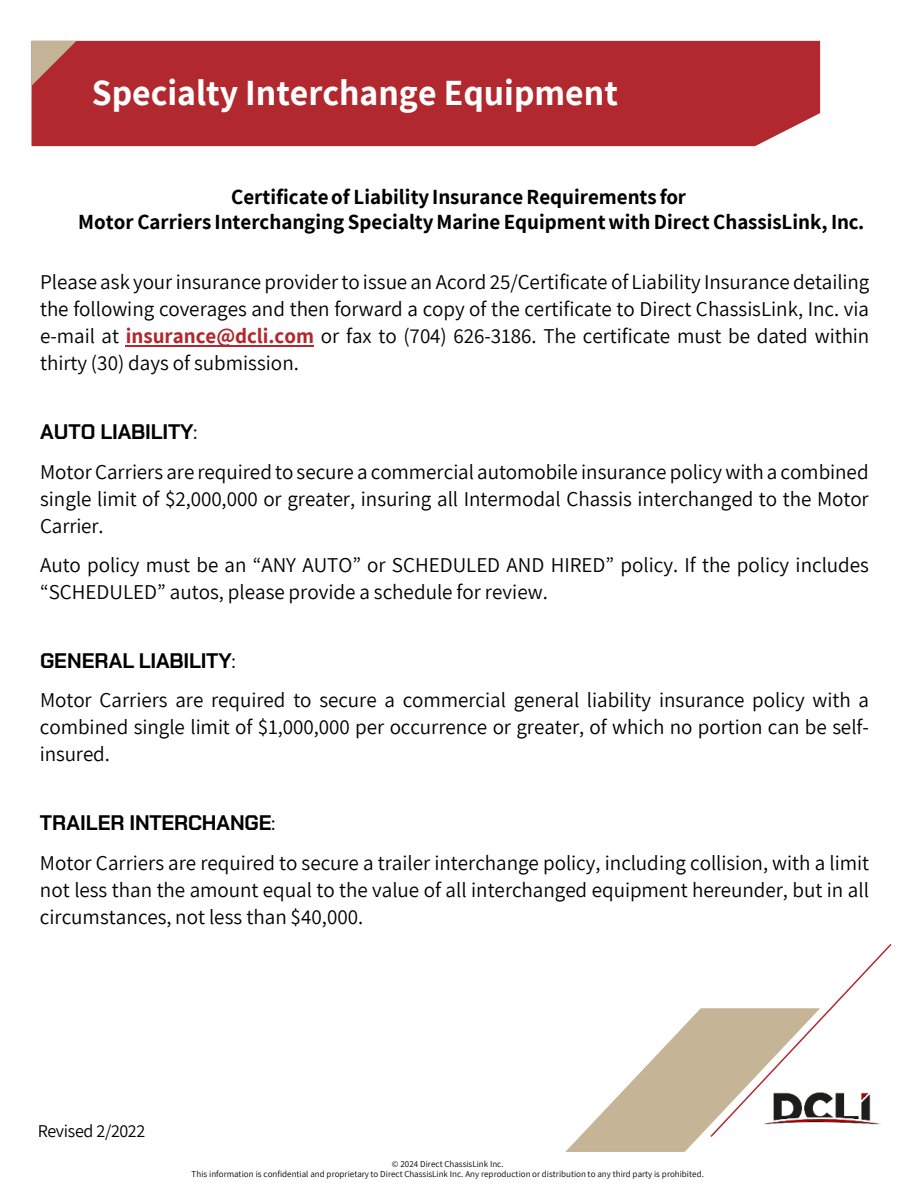
<style>
.page{position:relative;width:918px;height:1188px;background:#fff}
.page>*{position:absolute;margin:0;border:0;box-sizing:border-box;transform-origin:0 0}
.t1{font:700 36px "Assistant";color:#fff}
.t2{font:21px/27px "Assistant";color:#000;text-align:justify}
.t3{font:700 21px/25.2px "Assistant";color:#000}
.t4{font:700 21px "Chakra Petch";letter-spacing:-.005em;color:#000}
.t5{font:18px "Assistant";letter-spacing:-.02em;color:#000}
.t6{font:9px/10.8px "Assistant";color:#000;text-align:center}
.s1{font-weight:700;color:#b1282e}
.s2{font-weight:400}
</style>
<div class="page">
<svg style="left:565px;top:944px;width:327px;height:208px"></svg>
<div style="left:32px;top:41px;width:788px;height:105px;background:#b1282e"></div>
<svg style="left:32px;top:41px;width:44px;height:45px;background:#b96d62"></svg>
<img style="left:749px;top:1076px;width:142px;height:76px">
<hr style="left:126px;top:345px;width:188px;height:2px;background:#b1282e">
<h1 class="t1" style="left:92px;top:79px;width:527px">Specialty Interchange Equipment</h1>
<p class="t3" style="left:78px;top:186px;width:788px;text-indent:153px">Certificateof LiabilityInsurance Requirements for<br>Motor Carriers Interchanging SpecialtyMarine Equipment with Direct ChassisLink, Inc.</p>
<p class="t2" style="left:40px;top:270px;width:831px">Please ask your insurance providerto issue an Acord 25/Certificate of Liability Insurance detailing the following coverages and then forward a copy of the certificate to Direct ChassisLink, Inc. via e-mail at <span class="s1">insurance@dcli.com</span> or fax to (704) 626-3186. The certificate must be dated within thirty (30) days of submission.</p>
<p class="t4" style="left:40px;top:424px;width:159px">AUTO LIABILITY<span class="s2">:</span></p>
<p class="t2" style="left:40px;top:460px;width:830px">Motor Carriers are required to secure a commercial automobile insurance policy with a combined single limit of $2,000,000 or greater, insuring all Intermodal Chassis interchanged to the Motor Carrier.</p>
<p class="t2" style="left:40px;top:553px;width:831px">Auto policy must be an “ANY AUTO” or SCHEDULED AND HIRED” policy. If the policy includes “SCHEDULED” autos, please provide a schedule for review.</p>
<p class="t4" style="left:40px;top:653px;width:197px">GENERAL LIABILITY<span class="s2">:</span></p>
<p class="t2" style="left:40px;top:689px;width:831px">Motor Carriers are required to secure a commercial general liability insurance policy with a combined single limit of $1,000,000 per occurrence or greater, of which no portion can be self&shy;insured.</p>
<p class="t4" style="left:40px;top:815px;width:237px">TRAILER INTERCHANGE<span class="s2">:</span></p>
<p class="t2" style="left:40px;top:851px;width:831px">Motor Carriers are required to secure a trailer interchange policy, including collision, with a limit not less than the amount equal to the value of all interchanged equipment hereunder, but in all circumstances, not less than $40,000.</p>
<p class="t5" style="left:38px;top:1124px;width:109px">Revised 2/2022</p>
<p class="t6" style="left:192px;top:1159px;width:514px">© 2024 Direct ChassisLink Inc.<br>This information is confidential and proprietary to Direct ChassisLink Inc. Any reproduction or distribution to any third party is prohibited.</p>
</div>
